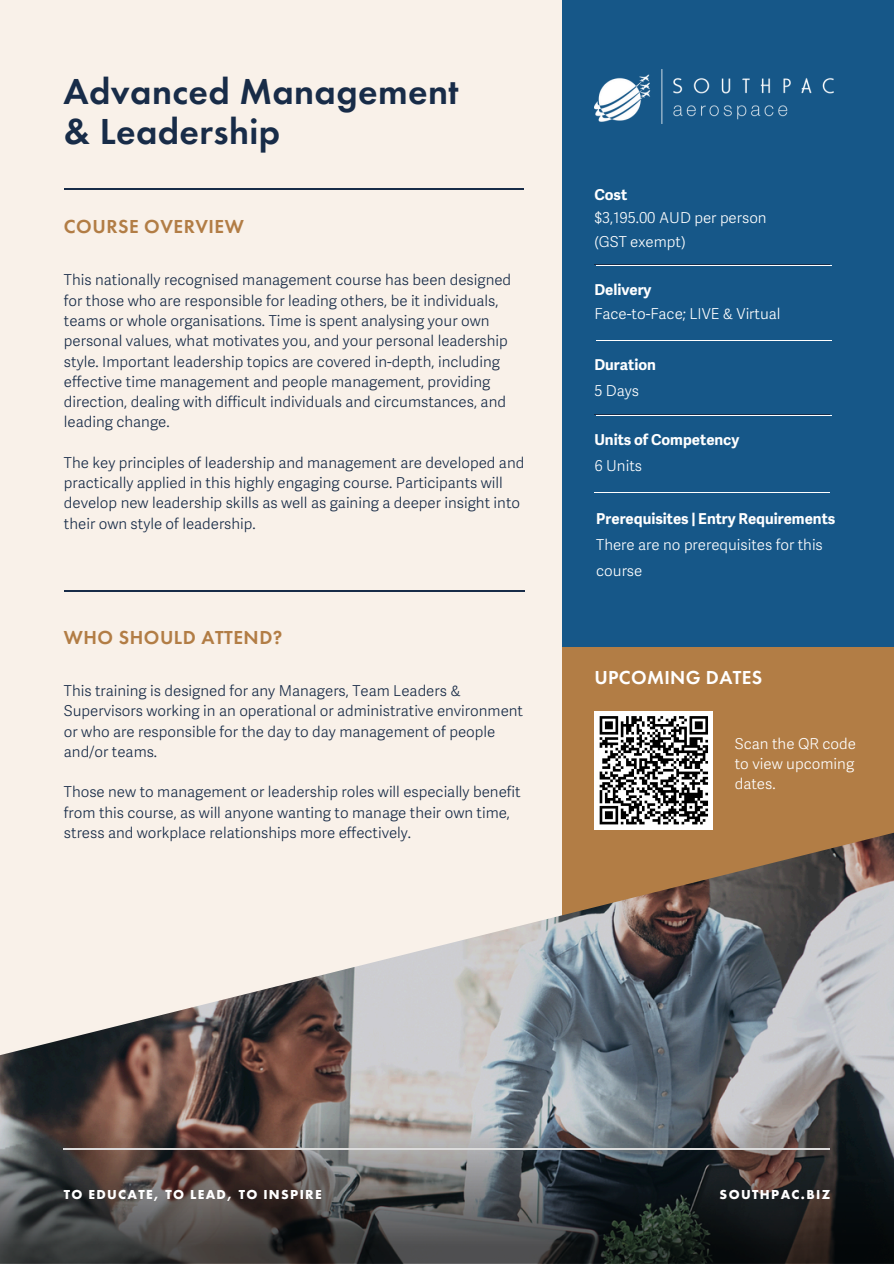
<style>
.page{position:relative;width:894px;height:1264px;background:#fff}
.page>*{position:absolute;margin:0;border:0;box-sizing:border-box;transform-origin:0 0}
.t1{font:600 37.5px/40.5px "Futura PT";letter-spacing:.01em;color:#182c48}
.t2{font:600 19.5px "Futura PT";letter-spacing:.025em;color:#b27d45}
.t3{font:600 19.5px "Futura PT";letter-spacing:.02em;color:#fff}
.t4{font:300 15px/20.2px "Adelle Sans";color:#182c48}
.t5{font:300 15px/20.2px "Adelle Sans";color:#fff;text-align:justify}
.t6{font:700 15px "Adelle Sans";color:#fff}
.t7{font:700 13.5px "Futura PT";letter-spacing:.1em;color:#fff}
</style>
<div class="page">
<div style="left:0;top:0;width:893px;height:1263px;background:#f9f1e9"></div>
<div style="left:562px;top:0;width:331px;height:1182px;background:#165788"></div>
<div style="left:562px;top:647px;width:331px;height:274px;background:#b27d45"></div>
<img style="left:0;top:829px;width:893px;height:292px">
<hr style="left:64px;top:590px;width:460px;height:2px;background:#182c48">
<hr style="left:64px;top:188px;width:459px;height:2px;background:#182c48">
<hr style="left:594px;top:264px;width:235px;height:1px;background:#182c48">
<hr style="left:594px;top:414px;width:235px;height:1px;background:#182c48">
<img style="left:594px;top:69px;width:238px;height:54px">
<img style="left:0;top:1121px;width:893px;height:142px">
<hr style="left:595px;top:414px;width:236px;height:1px;background:#fff">
<hr style="left:595px;top:340px;width:236px;height:1px;background:#fff">
<hr style="left:595px;top:265px;width:236px;height:1px;background:#fff">
<div style="left:594px;top:710px;width:119px;height:119px;background:#fff"></div>
<svg style="left:599px;top:716px;width:109px;height:109px"></svg>
<hr style="left:594px;top:492px;width:235px;height:1px;background:#fff">
<p class="t1" style="left:64px;top:71px;width:396px">Advanced Management &amp; Leadership</p>
<p class="t2" style="left:64px;top:214px;width:181px">COURSE OVERVIEW</p>
<p class="t4" style="left:64px;top:271px;width:448px">This nationally recognised management course has been designed for those who are responsible for leading others, be it individuals, teams or whole organisations. Time is spent analysing your own personal values, what motivates you, and your personal leadership style. Important leadership topics are covered in-depth, including effective time management and people management, providing direction, dealing with difficult individuals and circumstances, and leading change.</p>
<p class="t4" style="left:64px;top:454px;width:461px">The key principles of leadership and management are developed and practically applied in this highly engaging course. Participants will develop new leadership skills as well as gaining a deeper insight into their own style of leadership.</p>
<h2 class="t2" style="left:64px;top:624px;width:220px">WHO SHOULD ATTEND?</h2>
<p class="t4" style="left:64px;top:682px;width:460px">This training is designed for any Managers, Team Leaders &amp; Supervisors working in an operational or administrative environment or who are responsible for the day to day management of people and/or teams.</p>
<p class="t4" style="left:64px;top:783px;width:458px">Those new to management or leadership roles will especially benefit from this course, as will anyone wanting to manage their own time, stress and workplace relationships more effectively.</p>
<p class="t6" style="left:594px;top:188px;width:34px">Cost</p>
<p class="t5" style="left:594px;top:209px;width:174px">$3,195.00 AUD per person</p>
<p class="t5" style="left:594px;top:233px;width:93px">(GST exempt)</p>
<p class="t6" style="left:594px;top:284px;width:59px">Delivery</p>
<p class="t5" style="left:594px;top:305px;width:187px">Face-to-Face; LIVE &amp; Virtual</p>
<h1 class="t6" style="left:594px;top:359px;width:63px">Duration</h1>
<h2 class="t5" style="left:594px;top:382px;width:46px">5 Days</h2>
<p class="t6" style="left:594px;top:434px;width:146px">Units of Competency</p>
<p class="t5" style="left:594px;top:457px;width:49px">6 Units</p>
<p class="t6" style="left:596px;top:513px;width:240px">Prerequisites | Entry Requirements</p>
<p class="t5" style="left:596px;top:533px;width:228px;line-height:26px">There are no prerequisites for this course</p>
<h2 class="t3" style="left:594px;top:665px;width:169px">UPCOMING DATES</h2>
<p class="t5" style="left:734px;top:734px;width:123px">Scan the QR code to view upcoming dates.</p>
<p class="t7" style="left:64px;top:1185px;width:259px">TO EDUCATE, TO LEAD, TO INSPIRE</p>
<p class="t7" style="left:719px;top:1185px;width:112px">SOUTHPAC.BIZ</p>
</div>
